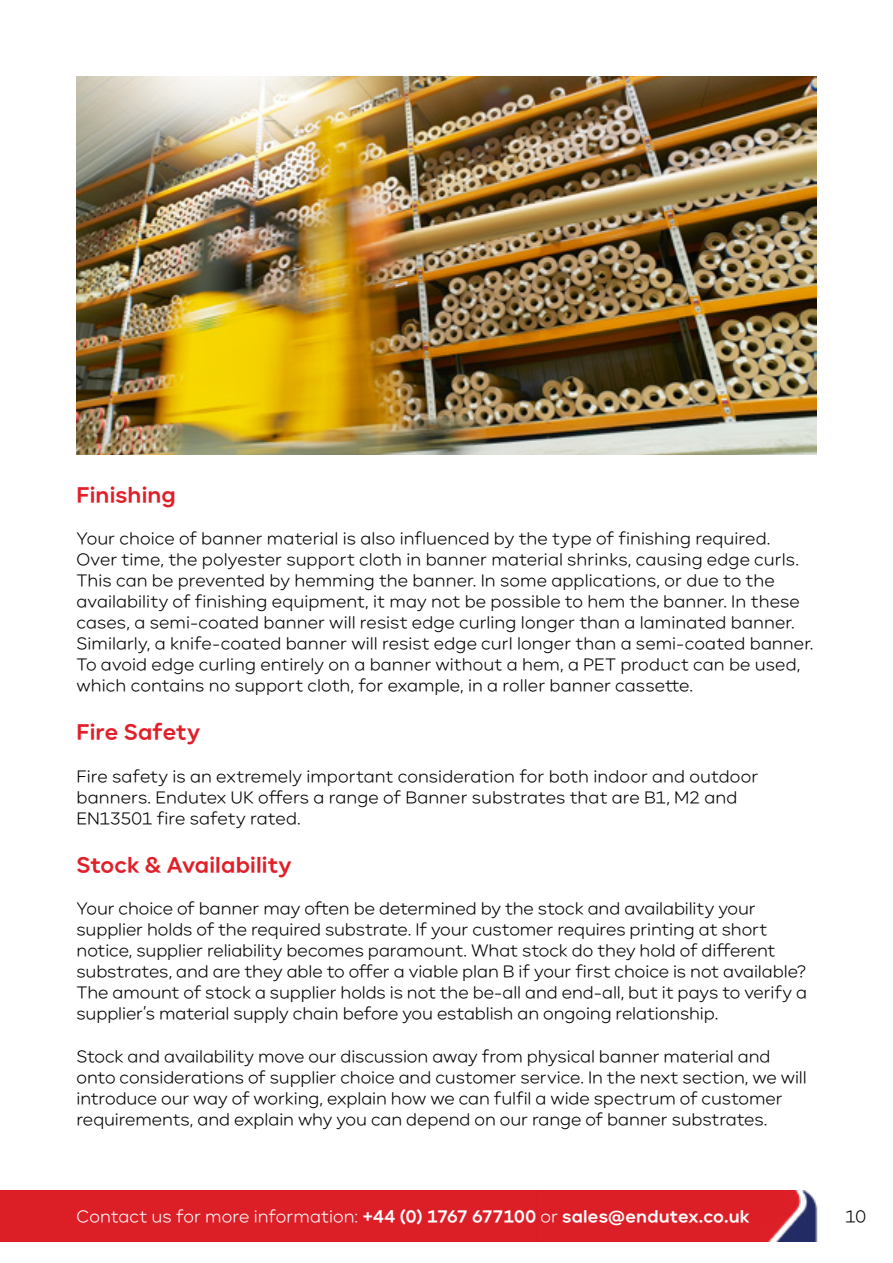
<style>
.page{position:relative;width:893px;height:1263px;background:#fff}
.page>*{position:absolute;margin:0;border:0;box-sizing:border-box;transform-origin:0 0}
.t1{font:700 21px "Carmen Sans";letter-spacing:.005em;color:#e11f29}
.t2{font:300 16.5px/21px "Carmen Sans";letter-spacing:-.005em;color:#000}
.t3{font:700 16.5px "Carmen Sans";letter-spacing:.01em;color:#fff}
.s1{font-weight:300}
</style>
<div class="page">
<img style="left:538px;top:1191px;width:280px;height:51px">
<div style="left:0;top:1191px;width:538px;height:51px;background:#dc1e27"></div>
<img style="left:77px;top:77px;width:739px;height:378px">
<p class="t1" style="left:77px;top:481px;width:101px">Finishing</p>
<p class="t2" style="left:77px;top:528px;width:739px">Your choice of banner material is also influenced by the type of finishing required.<br>Over time, the polyester support cloth in banner material shrinks, causing edge curls.<br>This can be prevented by hemming the banner. In some applications, or due to the availability of finishing equipment, it may not be possible to hem the banner. In these cases, a semi-coated banner will resist edge curling longer than a laminated banner.<br>Similarly, a knife-coated banner will resist edge curl longer than a semi-coated banner.<br>To avoid edge curling entirely on a banner without a hem, a PET product can be used, which contains no support cloth, for example, in a roller banner cassette.</p>
<p class="t1" style="left:77px;top:718px;width:125px">Fire Safety</p>
<p class="t2" style="left:77px;top:765px;width:683px">Fire safety is an extremely important consideration for both indoor and outdoor banners. Endutex UK offers a range of Banner substrates that are B1, M2 and<br>EN13501 fire safety rated.</p>
<p class="t1" style="left:77px;top:851px;width:217px">Stock &amp; Availability</p>
<p class="t2" style="left:77px;top:898px;width:732px">Your choice of banner may often be determined by the stock and availability your supplier holds of the required substrate. If your customer requires printing at short notice, supplier reliability becomes paramount. What stock do they hold of different substrates, and are they able to offer a viable plan B if your first choice is not available?<br>The amount of stock a supplier holds is not the be-all and end-all, but it pays to verify a supplier’s material supply chain before you establish an ongoing relationship.</p>
<p class="t2" style="left:77px;top:1045px;width:732px">Stock and availability move our discussion away from physical banner material and onto considerations of supplier choice and customer service. In the next section, we will introduce our way of working, explain how we can fulfil a wide spectrum of customer requirements, and explain why you can depend on our range of banner substrates.</p>
<p class="t3" style="left:77px;top:1205px;width:675px"><span class="s1">Contact us for more information:</span> +44 (0) 1767 677100 <span class="s1">or</span> sales@endutex.co.uk</p>
<p class="t2" style="left:845px;top:1206px;width:22px">10</p>
</div>
